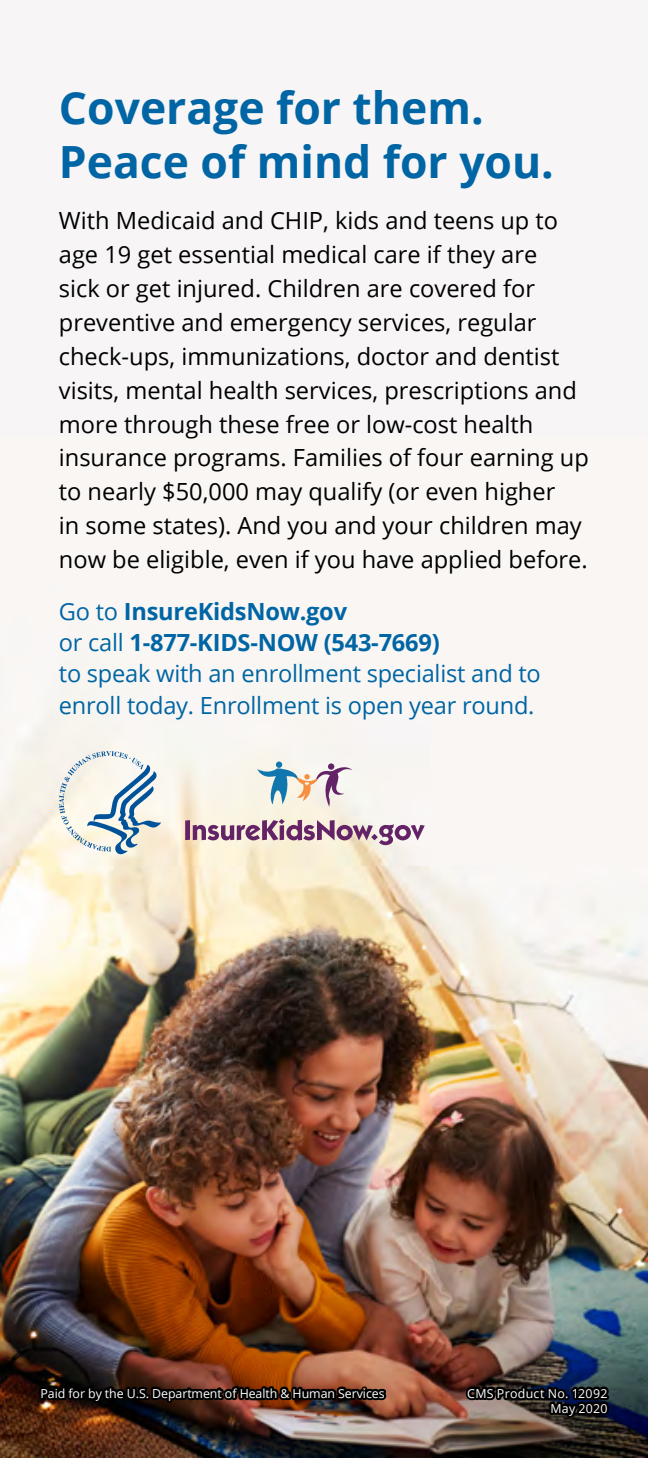
<style>
.page{position:relative;width:648px;height:1458px;background:#f7f5f5}
.page>*{position:absolute;margin:0;border:0;box-sizing:border-box;transform-origin:0 0}
.t1{font:700 44.55px/54px "Open Sans";color:#0065a4}
.t2{font:23.62px/34px "Open Sans";color:#000}
.t3{font:23.62px/31.3px "Open Sans";letter-spacing:-.01em;color:#0065a4}
.t4{font:12.38px "Open Sans";letter-spacing:-.005em;color:#fff}
.t5{font:12.38px "Open Sans";letter-spacing:.025em;color:#fff}
.s1{font-weight:700}
</style>
<div class="page">
<img style="left:0;top:740px;width:648px;height:718px">
<img style="left:462px;top:1336px;width:151px;height:122px">
<img style="left:37px;top:1336px;width:353px;height:122px">
<svg style="left:59px;top:751px;width:102px;height:104px"></svg>
<svg style="left:257px;top:762px;width:96px;height:45px"></svg>
<div style="left:185px;top:820px;width:5px;height:20px;background:#642366"></div>
<svg style="left:193px;top:819px;width:232px;height:26px;background:#c2a6b3"></svg>
<h1 class="t1" style="left:59px;top:80px;width:497px">Coverage for them.<br>Peace of mind for you.</h1>
<p class="t2" style="left:59px;top:203px;width:531px">With Medicaid and CHIP, kids and teens up to age 19 get essential medical care if they are<br>sick or get injured. Children are covered for preventive and emergency services, regular check-ups, immunizations, doctor and dentist visits, mental health services, prescriptions and more through these free or low-cost health insurance programs. Families of four earning up to nearly $50,000 may qualify (or even higher<br>in some states). And you and your children may now be eligible, even if you have applied before.</p>
<p class="t3" style="left:59px;top:595px;width:483px">Go to <span class="s1">InsureKidsNow.gov<br></span>or call <span class="s1">1-877-KIDS-NOW (543-7669)<br></span>to speak with an enrollment specialist and to enroll today. Enrollment is open year round.</p>
<p class="t4" style="left:40px;top:1385px;width:346px">Paid for by the U.S. Department of Health &amp; Human Services</p>
<p class="t5" style="left:467px;top:1385px;width:142px">CMS Product No. 12092</p>
<p class="t4" style="left:550px;top:1400px;width:59px">May 2020</p>
</div>
